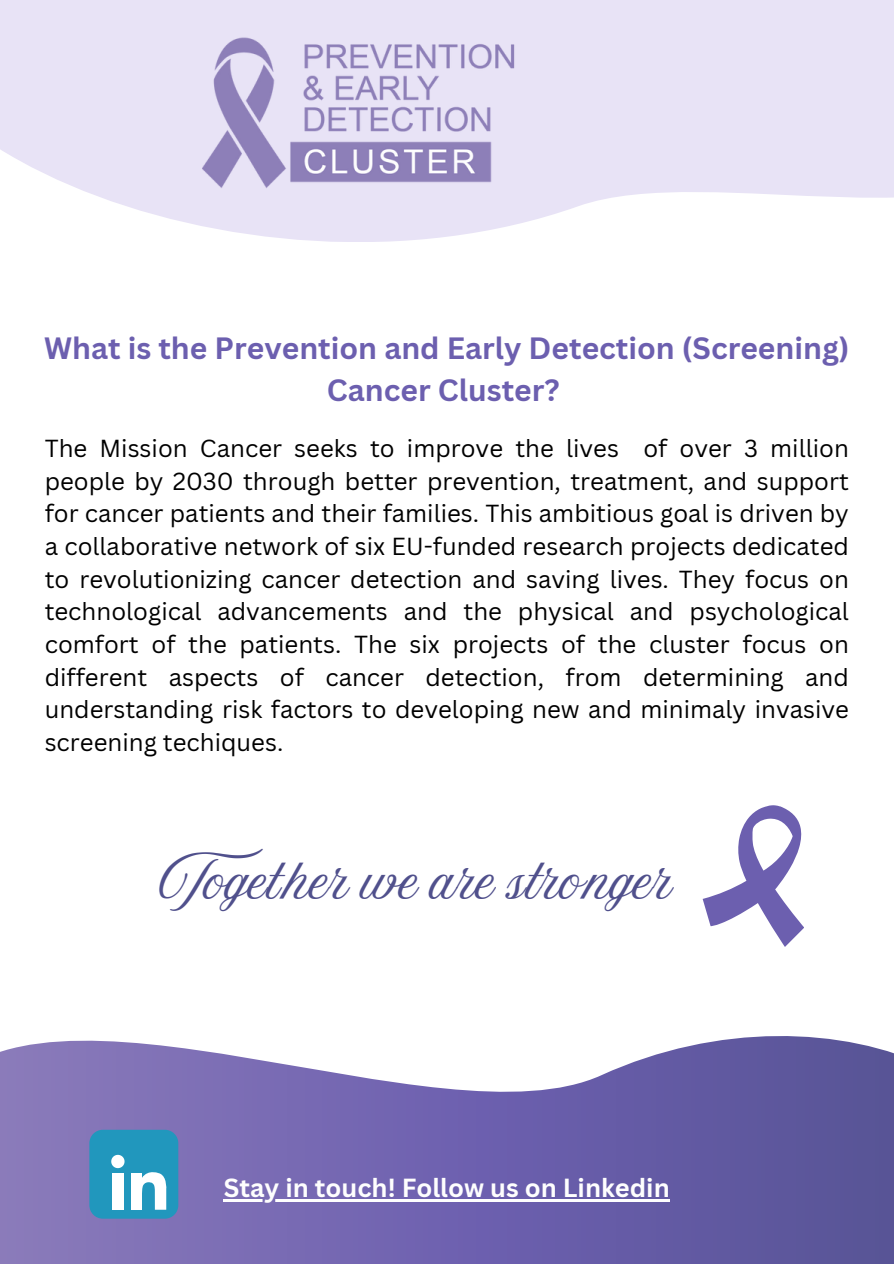
<style>
.page{position:relative;width:894px;height:1264px;background:#fff}
.page>*{position:absolute;margin:0;border:0;box-sizing:border-box;transform-origin:0 0}
.t1{font:48px "Amoresa";color:#50508c}
.t2{font:700 30px/41.7px "Canva Sans";color:#6c5faf;text-align:center}
.t3{font:700 25.5px "Canva Sans";color:#fefefe}
.t4{font:24px/32.7px "Canva Sans";color:#000;text-align:justify}
</style>
<div class="page">
<svg style="left:0;top:0;width:893px;height:242px;fill:#e8e3f6"></svg>
<svg style="left:0;top:1036px;width:893px;height:227px;background:#7e74b4"></svg>
<img style="left:196px;top:24px;width:326px;height:173px">
<svg style="left:702px;top:805px;width:101px;height:142px"></svg>
<div style="left:89px;top:1129px;width:89px;height:89px;background:#2197bd;border-radius:14px"></div>
<svg style="left:111px;top:1154px;width:13px;height:14px"></svg>
<div style="left:112px;top:1172px;width:11px;height:37px;background:#fff"></div>
<div style="left:131px;top:1172px;width:11px;height:37px;background:#fff"></div>
<svg style="left:138px;top:1172px;width:29px;height:37px"></svg>
<hr style="left:224px;top:1199px;width:445px;height:2px;background:#fefefe">
<p class="t2" style="left:44px;top:326px;width:806px">What is the Prevention and Early Detection (Screening)<br>Cancer Cluster?</p>
<h2 class="t4" style="left:45px;top:431px;width:805px">The Mission Cancer seeks to improve the lives of over 3 million people by 2030 through better prevention, treatment, and support for cancer patients and their families. This ambitious goal is driven by a collaborative network of six EU-funded research projects dedicated to revolutionizing cancer detection and saving lives. They focus on technological advancements and the physical and psychological comfort of the patients. The six projects of the cluster focus on different aspects of cancer detection, from determining and understanding risk factors to developing new and minimaly invasive screening techiques.</h2>
<h1 class="t1" style="left:159px;top:854px;width:513px">Together we are stronger</h1>
<p class="t3" style="left:224px;top:1169px;width:447px">Stay in touch! Follow us on Linkedin</p>
</div>
